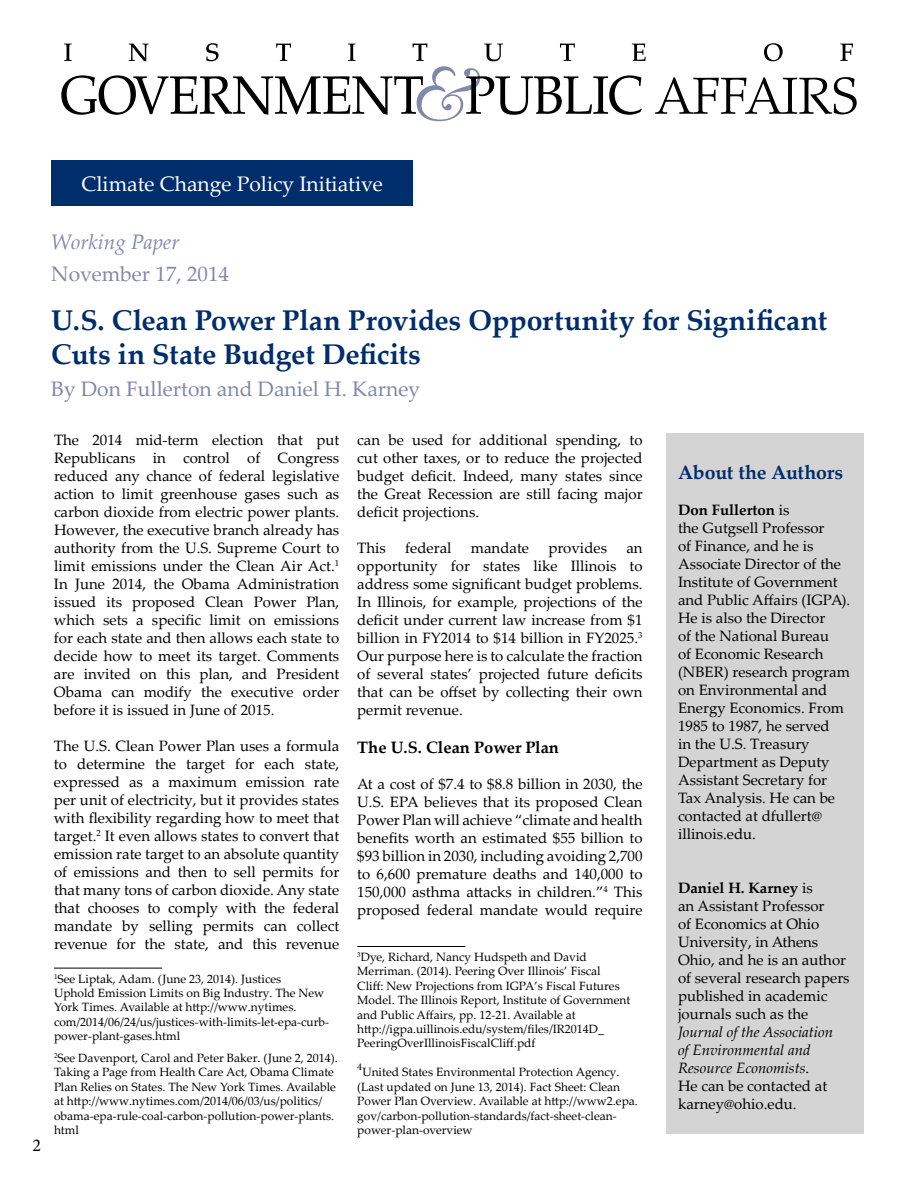
<style>
.page{position:relative;width:918px;height:1188px;background:#fff}
.page>*{position:absolute;margin:0;border:0;box-sizing:border-box;transform-origin:0 0}
.t1{font:700 28.5px/34.2px "Palatino Linotype";letter-spacing:-.005em;color:#002d6c}
.t2{font:21px "Palatino Linotype";color:#8288ab}
.t3{font:21px "Palatino Linotype";color:#fff}
.t4{font:italic 21px "Palatino Linotype";color:#8288ab}
.t5{font:700 19.5px "Palatino Linotype";letter-spacing:-.01em;color:#002d6c}
.t6{font:18px "Minion Pro";color:#000}
.t7{font:700 16.5px "Palatino Linotype";color:#000}
.t8{font:15px/18px "Palatino Linotype";color:#000;text-align:justify}
.t9{font:italic 15px/18px "Palatino Linotype";color:#000}
.t10{font:12px/14.4px "Palatino Linotype";color:#000}
.t11{font:10.5px "Minion Pro";color:#000}
.s1{font-weight:700}
.s2{font-style:normal}
</style>
<div class="page">
<div style="left:51px;top:160px;width:362px;height:46px;background:#002d6c"></div>
<svg style="left:764px;top:43px;width:19px;height:18px"></svg>
<svg style="left:840px;top:44px;width:13px;height:17px"></svg>
<svg style="left:61px;top:43px;width:585px;height:78px"></svg>
<svg style="left:655px;top:77px;width:202px;height:37px"></svg>
<div style="left:666px;top:434px;width:198px;height:700px;background:#d4d4d4"></div>
<hr style="left:54px;top:968px;width:108px;height:1px;background:#000">
<hr style="left:357px;top:946px;width:108px;height:1px;background:#000">
<h2 class="t3" style="left:82px;top:168px;width:303px">Climate Change Policy Initiative</h2>
<h2 class="t4" style="left:51px;top:227px;width:130px">Working Paper</h2>
<h2 class="t2" style="left:51px;top:259px;width:179px">November 17, 2014</h2>
<h1 class="t1" style="left:51px;top:302px;width:778px">U.S. Clean Power Plan Provides Opportunity for Significant<br>Cuts in State Budget Deficits</h1>
<h2 class="t2" style="left:51px;top:374px;width:370px">By Don Fullerton and Daniel H. Karney</h2>
<p class="t6" style="left:33px;top:1133px;width:10px">2</p>
<p class="t8" style="left:54px;top:430px;width:287px">The 2014 mid-term election that put Republicans in control of Congress reduced any chance of federal legislative action to limit greenhouse gases such as carbon dioxide from electric power plants.<br>However, the executive branch already has authority from the U.S. Supreme Court to limit emissions under the Clean Air Act.<sup>1<br></sup>In June 2014, the Obama Administration issued its proposed Clean Power Plan, which sets a specific limit on emissions for each state and then allows each state to decide how to meet its target. Comments are invited on this plan, and President Obama can modify the executive order before it is issued in June of 2015.</p>
<p class="t8" style="left:54px;top:736px;width:287px">The U.S. Clean Power Plan uses a formula to determine the target for each state, expressed as a maximum emission rate per unit of electricity, but it provides states with flexibility regarding how to meet that target.<sup>2</sup> It even allows states to convert that emission rate target to an absolute quantity of emissions and then to sell permits for that many tons of carbon dioxide. Any state that chooses to comply with the federal mandate by selling permits can collect revenue for the state, and this revenue</p>
<p class="t10" style="left:54px;top:971px;width:277px"><sup>1</sup>See Liptak, Adam. (June 23, 2014). Justices<br>Uphold Emission Limits on Big Industry. The New York Times. Available at http://www.nytimes. com/2014/06/24/us/justices-with-limits-let-epa-curb&shy;power-plant-gases.html</p>
<p class="t10" style="left:54px;top:1050px;width:285px"><sup>2</sup>See Davenport, Carol and Peter Baker. (June 2, 2014).<br>Taking a Page from Health Care Act, Obama Climate Plan Relies on States. The New York Times. Available at http://www.nytimes.com/2014/06/03/us/politics/ obama-epa-rule-coal-carbon-pollution-power-plants. html</p>
<p class="t8" style="left:357px;top:430px;width:287px">can be used for additional spending, to cut other taxes, or to reduce the projected budget deficit. Indeed, many states since the Great Recession are still facing major deficit projections.</p>
<p class="t8" style="left:357px;top:538px;width:30px">This</p>
<p class="t8" style="left:405px;top:538px;width:48px">federal</p>
<p class="t8" style="left:471px;top:538px;width:60px">mandate</p>
<p class="t8" style="left:548px;top:538px;width:60px">provides</p>
<p class="t8" style="left:357px;top:538px;width:287px;text-indent:269px">an opportunity for states like Illinois to address some significant budget problems.<br>In Illinois, for example, projections of the deficit under current law increase from $1 billion in FY2014 to $14 billion in FY2025.<sup>3<br></sup>Our purpose here is to calculate the fraction of several states’ projected future deficits that can be offset by collecting their own permit revenue.</p>
<p class="t7" style="left:357px;top:735px;width:203px">The U.S. Clean Power Plan</p>
<p class="t8" style="left:357px;top:774px;width:287px">At a cost of $7.4 to $8.8 billion in 2030, the U.S. EPA believes that its proposed Clean Power Plan will achieve “climate and health benefits worth an estimated $55 billion to $93 billion in 2030, including avoiding 2,700 to 6,600 premature deaths and 140,000 to 150,000 asthma attacks in children.”<sup>4</sup> This proposed federal mandate would require</p>
<p class="t10" style="left:357px;top:949px;width:275px"><sup>3</sup>Dye, Richard, Nancy Hudspeth and David Merriman. (2014). Peering Over Illinois’ Fiscal<br>Cliff: New Projections from IGPA’s Fiscal Futures Model. The Illinois Report, Institute of Government and Public Affairs, pp. 12-21. Available at http://igpa.uillinois.edu/system/files/IR2014D_ PeeringOverIllinoisFiscalCliff.pdf</p>
<p class="t11" style="left:357px;top:1060px;width:7px">4</p>
<p class="t10" style="left:357px;top:1065px;width:282px;text-indent:5px">United States Environmental Protection Agency. (Last updated on June 13, 2014). Fact Sheet: Clean Power Plan Overview. Available at http://www2.epa. gov/carbon-pollution-standards/fact-sheet-clean&shy;power-plan-overview</p>
<h3 class="t5" style="left:678px;top:458px;width:167px">About the Authors</h3>
<p class="t8" style="left:678px;top:500px;width:174px;text-align:left"><span class="s1">Don Fullerton</span> is<br>the Gutgsell Professor<br>of Finance, and he is<br>Associate Director of the<br>Institute of Government and Public Affairs (IGPA).<br>He is also the Director<br>of the National Bureau<br>of Economic Research (NBER) research program on Environmental and<br>Energy Economics. From<br>1985 to 1987, he served<br>in the U.S. Treasury<br>Department as Deputy<br>Assistant Secretary for<br>Tax Analysis. He can be contacted at dfullert@ illinois.edu.</p>
<p class="t8" style="left:678px;top:878px;width:173px;text-align:left"><span class="s1">Daniel H. Karney</span> is<br>an Assistant Professor<br>of Economics at Ohio<br>University, in Athens<br>Ohio, and he is an author of several research papers published in academic journals such as the</p>
<p class="t9" style="left:678px;top:1022px;width:157px">Journal of the Association of Environmental and<br>Resource Economists<span class="s2">.<br>He can be contacted at karney@ohio.edu.</span></p>
</div>
